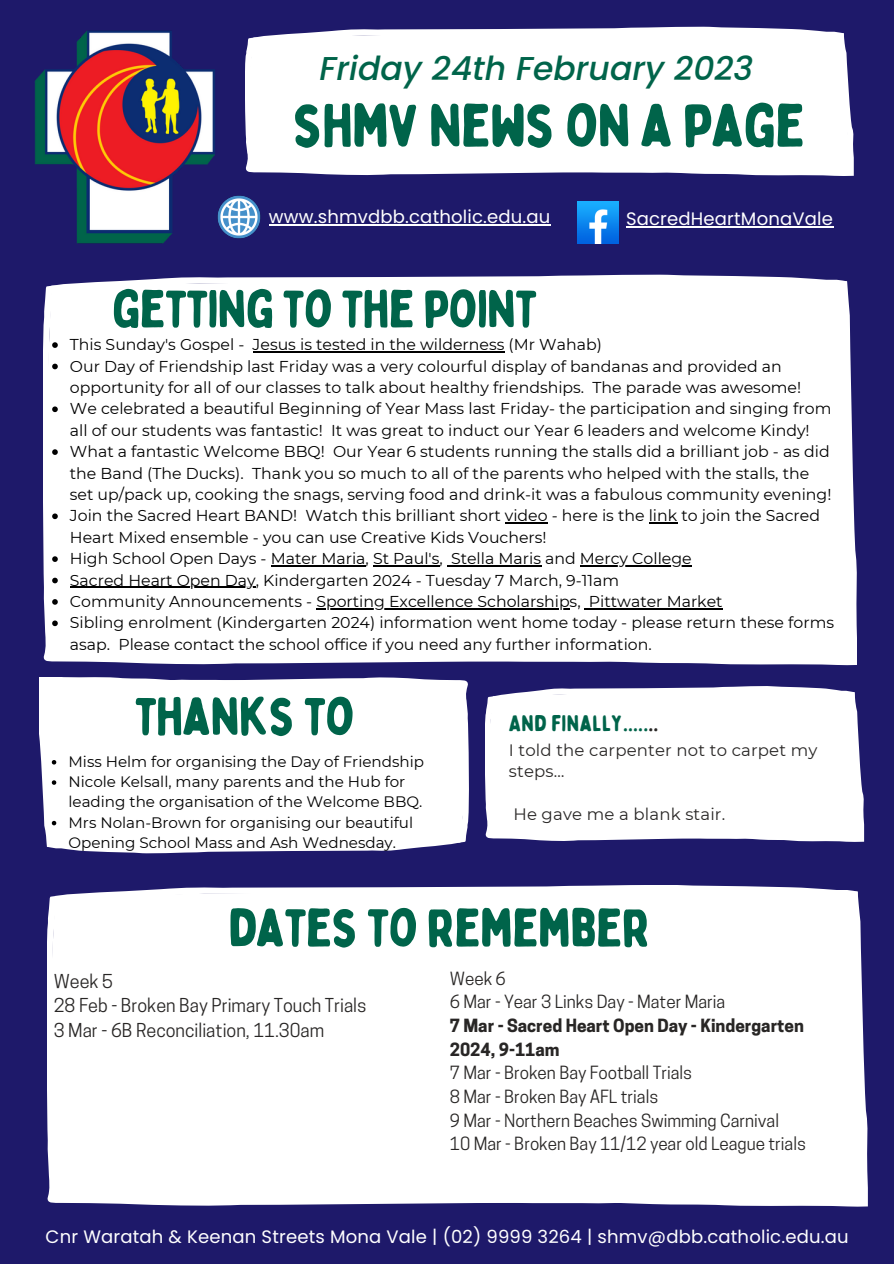
<style>
.page{position:relative;width:894px;height:1264px;background:#fff}
.page>*{position:absolute;margin:0;border:0;box-sizing:border-box;transform-origin:0 0}
.t1{font:60px "Bobby Jones Soft";letter-spacing:-.025em;color:#00644a}
.t2{font:53.25px "Bobby Jones Soft";letter-spacing:-.025em;color:#00644a}
.t3{font:52.95px "Bobby Jones Soft";letter-spacing:-.025em;color:#00644a}
.t4{font:52.5px "Bobby Jones Soft";letter-spacing:-.025em;color:#00644a}
.t5{font:italic 500 33px "Poppins";color:#00644a}
.t6{font:22.5px "Bobby Jones Soft";letter-spacing:.01em;color:#00644a}
.t7{font:18px "Poppins";letter-spacing:.01em;color:#fff}
.t8{font:18px/24.8px "Cooper Hewitt";color:#282625}
.t9{font:17.1px/23.7px "Cooper Hewitt";color:#282625}
.t10{font:700 17.1px/23.7px "Cooper Hewitt";color:#282625}
.t11{font:16.5px/21.5px "Montserrat";letter-spacing:.01em;color:#282625}
.t12{font:15.75px/21.5px "Montserrat";color:#000}
.t13{font:15.15px/20.2px "Montserrat";color:#000}
.s1{color:#282625}
</style>
<div class="page">
<div style="left:0;top:0;width:893px;height:1263px;background:#1e196a"></div>
<div style="left:298px;top:27px;width:555px;height:149px;background:#fff"></div>
<div style="left:43px;top:275px;width:813px;height:390px;background:#fff"></div>
<div style="left:47px;top:885px;width:821px;height:321px;background:#fff"></div>
<div style="left:39px;top:677px;width:429px;height:176px;background:#fff"></div>
<div style="left:485px;top:686px;width:379px;height:156px;background:#fff"></div>
<img style="left:34px;top:30px;width:264px;height:280px">
<img style="left:577px;top:201px;width:41px;height:42px">
<img style="left:209px;top:187px;width:60px;height:60px">
<hr style="left:626px;top:226px;width:206px;height:1px;background:#fff">
<hr style="left:269px;top:224px;width:281px;height:1px;background:#fff">
<svg style="left:52px;top:342px;width:6px;height:6px"></svg>
<hr style="left:252px;top:351px;width:252px;height:1px;background:#000">
<svg style="left:52px;top:363px;width:6px;height:6px"></svg>
<svg style="left:52px;top:406px;width:6px;height:6px"></svg>
<svg style="left:52px;top:449px;width:6px;height:6px"></svg>
<svg style="left:52px;top:513px;width:6px;height:6px"></svg>
<hr style="left:504px;top:522px;width:43px;height:1px;background:#000">
<svg style="left:648px;top:522px;width:29px;height:1px"></svg>
<svg style="left:52px;top:556px;width:6px;height:6px"></svg>
<hr style="left:271px;top:565px;width:94px;height:1px;background:#000">
<hr style="left:373px;top:565px;width:66px;height:1px;background:#000">
<hr style="left:451px;top:565px;width:90px;height:1px;background:#000">
<hr style="left:579px;top:565px;width:112px;height:1px;background:#000">
<svg style="left:52px;top:577px;width:6px;height:6px"></svg>
<hr style="left:70px;top:586px;width:186px;height:2px;background:#000">
<svg style="left:52px;top:599px;width:6px;height:5px"></svg>
<hr style="left:316px;top:608px;width:253px;height:1px;background:#000">
<hr style="left:588px;top:608px;width:134px;height:1px;background:#000">
<svg style="left:52px;top:620px;width:6px;height:6px"></svg>
<svg style="left:52px;top:760px;width:4px;height:4px"></svg>
<svg style="left:52px;top:780px;width:4px;height:4px"></svg>
<svg style="left:52px;top:820px;width:4px;height:5px"></svg>
<h3 class="t5" style="left:319px;top:45px;width:435px">Friday 24th February 2023</h3>
<h1 class="t1" style="left:293px;top:88px;width:514px">SHMV NEWS ON A PAGE</h1>
<p class="t7" style="left:269px;top:204px;width:283px">www.shmvdbb.catholic.edu.au</p>
<p class="t7" style="left:626px;top:206px;width:208px">SacredHeartMonaVale</p>
<h3 class="t4" style="left:112px;top:276px;width:427px">GETTING TO THE POINT</h3>
<p class="t12" style="left:70px;top:334px;width:765px">This Sunday's Gospel - Jesus is tested in the wilderness (Mr Wahab)<br>Our Day of Friendship last Friday was a very colourful display of bandanas and provided an opportunity for all of our classes to talk about healthy friendships. The parade was awesome!<br>We celebrated a beautiful Beginning of Year Mass last Friday- the participation and singing from all of our students was fantastic! It was great to induct our Year 6 leaders and welcome Kindy!<br>What a fantastic Welcome BBQ! Our Year 6 students running the stalls did a brilliant job - as did the Band (The Ducks). Thank you so much to all of the parents who helped with the stalls, the set up/pack up, cooking the snags, serving food and drink-it was a fabulous community evening!<br>Join the Sacred Heart BAND! Watch this brilliant short video - here is the link to join the Sacred Heart Mixed ensemble - you can use Creative Kids Vouchers!<br>High School Open Days - Mater Maria, St Paul's, Stella Maris and Mercy College<br>Sacred Heart Open Day, Kindergarten 2024 - Tuesday 7 March, 9-11am<br>Community Announcements - Sporting Excellence Scholarships, Pittwater Market<br>Sibling enrolment (Kindergarten 2024) information went home today - please return these forms asap. Please contact the school office if you need any further information.</p>
<h3 class="t3" style="left:135px;top:683px;width:222px">THANKS TO</h3>
<p class="t13" style="left:68px;top:751px;width:357px">Miss Helm for organising the Day of Friendship Nicole Kelsall, many parents and the Hub for leading the organisation of the Welcome BBQ.<br>Mrs Nolan-Brown for organising our beautiful Opening School Mass and Ash Wednesday.</p>
<h3 class="t6" style="left:509px;top:709px;width:151px">AND FINALLY.....<span class="s1">..</span></h3>
<p class="t11" style="left:509px;top:739px;width:310px">I told the carpenter not to carpet my steps…</p>
<p class="t11" style="left:513px;top:803px;width:213px">He gave me a blank stair.</p>
<h2 class="t2" style="left:228px;top:894px;width:423px">DATES TO REMEMBER</h2>
<p class="t8" style="left:54px;top:970px;width:314px">Week 5<br>28 Feb - Broken Bay Primary Touch Trials<br>3 Mar - 6B Reconciliation, 11.30am</p>
<p class="t9" style="left:449px;top:968px;width:277px">Week 6<br>6 Mar - Year 3 Links Day - Mater Maria</p>
<p class="t10" style="left:449px;top:1015px;width:355px">7 Mar - Sacred Heart Open Day - Kindergarten<br>2024, 9-11am</p>
<p class="t9" style="left:449px;top:1063px;width:357px">7 Mar - Broken Bay Football Trials<br>8 Mar - Broken Bay AFL trials<br>9 Mar - Northern Beaches Swimming Carnival<br>10 Mar - Broken Bay 11/12 year old League trials</p>
<p class="t7" style="left:46px;top:1224px;width:804px">Cnr Waratah &amp; Keenan Streets Mona Vale | (02) 9999 3264 | shmv@dbb.catholic.edu.au</p>
</div>
